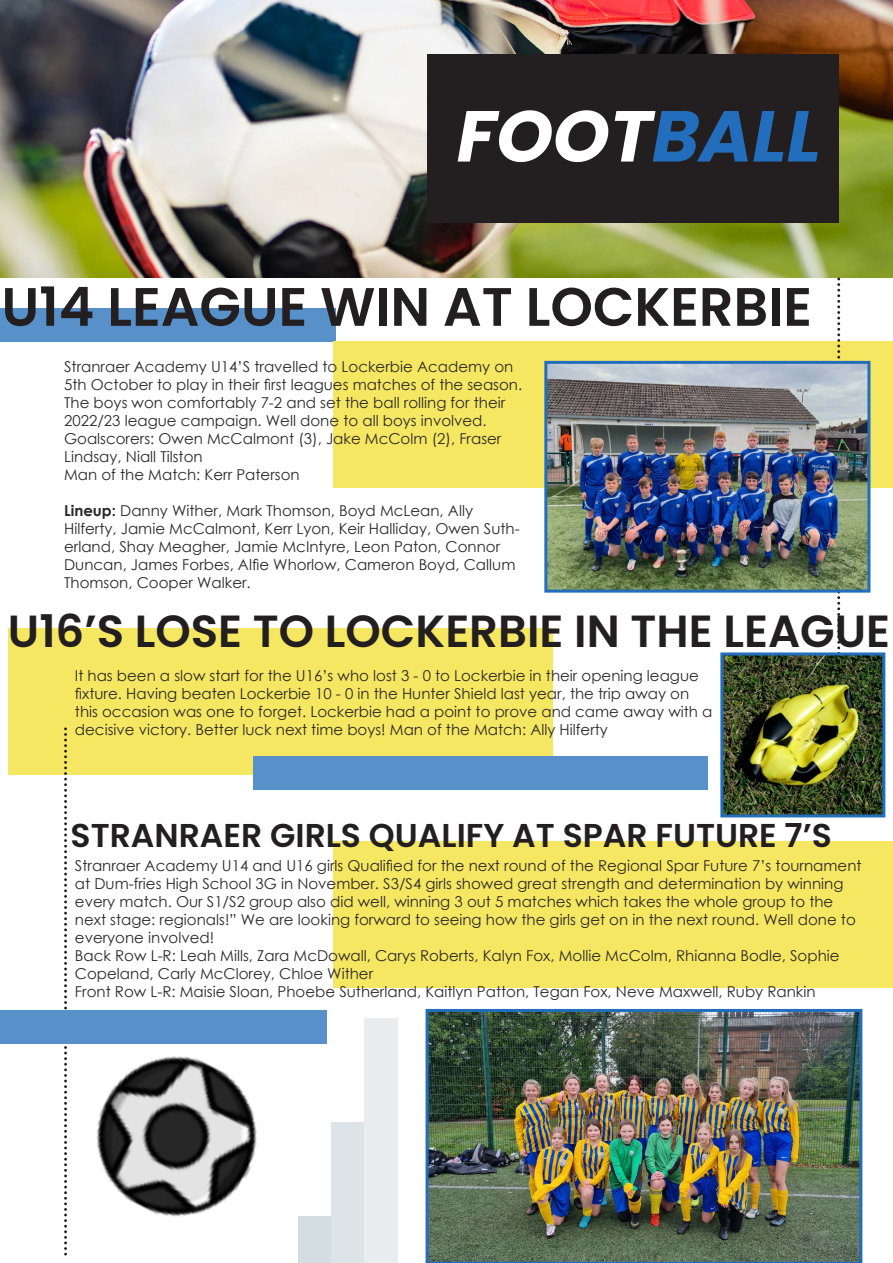
<style>
.page{position:relative;width:893px;height:1263px;background:#fff}
.page>*{position:absolute;margin:0;border:0;box-sizing:border-box;transform-origin:0 0}
.t1{font:italic 700 72px "Poppins";color:#fff}
.t2{font:600 54px "Poppins";color:#231f20}
.t3{font:600 45px "Poppins";color:#231f20}
.t4{font:600 33px "Poppins";color:#231f20}
.t5{font:15px/18px "Century Gothic";color:#2b292a}
.s1{color:#226ebc}
.s2{font-weight:700}
</style>
<div class="page">
<img style="left:0;top:0;width:893px;height:278px">
<div style="left:0;top:308px;width:335px;height:33px;background:#5891ca"></div>
<div style="left:334px;top:341px;width:559px;height:147px;background:#f6e762"></div>
<div style="left:334px;top:841px;width:559px;height:147px;background:#f6e762"></div>
<div style="left:8px;top:628px;width:544px;height:147px;background:#f6e762"></div>
<svg style="left:64px;top:727px;width:3px;height:528px"></svg>
<svg style="left:837px;top:278px;width:3px;height:372px"></svg>
<img style="left:426px;top:1009px;width:436px;height:254px">
<img style="left:548px;top:365px;width:318px;height:224px">
<div style="left:544px;top:361px;width:326px;height:232px;border:3px solid #226ebc"></div>
<div style="left:253px;top:756px;width:454px;height:33px;background:#5891ca"></div>
<div style="left:0;top:1010px;width:326px;height:33px;background:#5891ca"></div>
<div style="left:427px;top:54px;width:412px;height:168px;background:#231f20"></div>
<img style="left:724px;top:656px;width:157px;height:157px">
<div style="left:720px;top:652px;width:165px;height:165px;border:3px solid #226ebc"></div>
<img style="left:67px;top:1043px;width:218px;height:174px">
<div style="left:299px;top:1217px;width:33px;height:46px;background:#d3dde2"></div>
<div style="left:332px;top:1122px;width:33px;height:141px;background:#dde4e8"></div>
<div style="left:365px;top:1018px;width:33px;height:245px;background:#e9edf0"></div>
<h1 class="t1" style="left:453px;top:95px;width:388px">FOOT<span class="s1">BALL</span></h1>
<h2 class="t2" style="left:2px;top:276px;width:812px">U14 LEAGUE WIN AT LOCKERBIE</h2>
<p class="t5" style="left:64px;top:357px;width:460px">Stranraer Academy U14’S travelled to Lockerbie Academy on 5th October to play in their first leagues matches of the season.<br>The boys won comfortably 7-2 and set the ball rolling for their 2022/23 league campaign. Well done to all boys involved.<br>Goalscorers: Owen McCalmont (3), Jake McColm (2), Fraser Lindsay, Niall Tilston<br>Man of the Match: Kerr Paterson</p>
<p class="t5" style="left:64px;top:501px;width:457px"><span class="s2">Lineup:</span> Danny Wither, Mark Thomson, Boyd McLean, Ally Hilferty, Jamie McCalmont, Kerr Lyon, Keir Halliday, Owen Suth&shy;erland, Shay Meagher, Jamie McIntyre, Leon Paton, Connor Duncan, James Forbes, Alfie Whorlow, Cameron Boyd, Callum Thomson, Cooper Walker.</p>
<h3 class="t3" style="left:8px;top:605px;width:884px">U16’S LOSE TO LOCKERBIE IN THE LEAGUE</h3>
<p class="t5" style="left:75px;top:666px;width:639px">It has been a slow start for the U16’s who lost 3 - 0 to Lockerbie in their opening league fixture. Having beaten Lockerbie 10 - 0 in the Hunter Shield last year, the trip away on this occasion was one to forget. Lockerbie had a point to prove and came away with a decisive victory. Better luck next time boys! Man of the Match: Ally Hilferty</p>
<h3 class="t4" style="left:71px;top:816px;width:763px">STRANRAER GIRLS QUALIFY AT SPAR FUTURE 7’S</h3>
<p class="t5" style="left:75px;top:856px;width:788px">Stranraer Academy U14 and U16 girls Qualified for the next round of the Regional Spar Future 7’s tournament at Dum-fries High School 3G in November. S3/S4 girls showed great strength and determination by winning every match. Our S1/S2 group also did well, winning 3 out 5 matches which takes the whole group to the next stage: regionals!” We are looking forward to seeing how the girls get on in the next round. Well done to everyone involved!<br>Back Row L-R: Leah Mills, Zara McDowall, Carys Roberts, Kalyn Fox, Mollie McColm, Rhianna Bodle, Sophie Copeland, Carly McClorey, Chloe Wither<br>Front Row L-R: Maisie Sloan, Phoebe Sutherland, Kaitlyn Patton, Tegan Fox, Neve Maxwell, Ruby Rankin</p>
</div>
